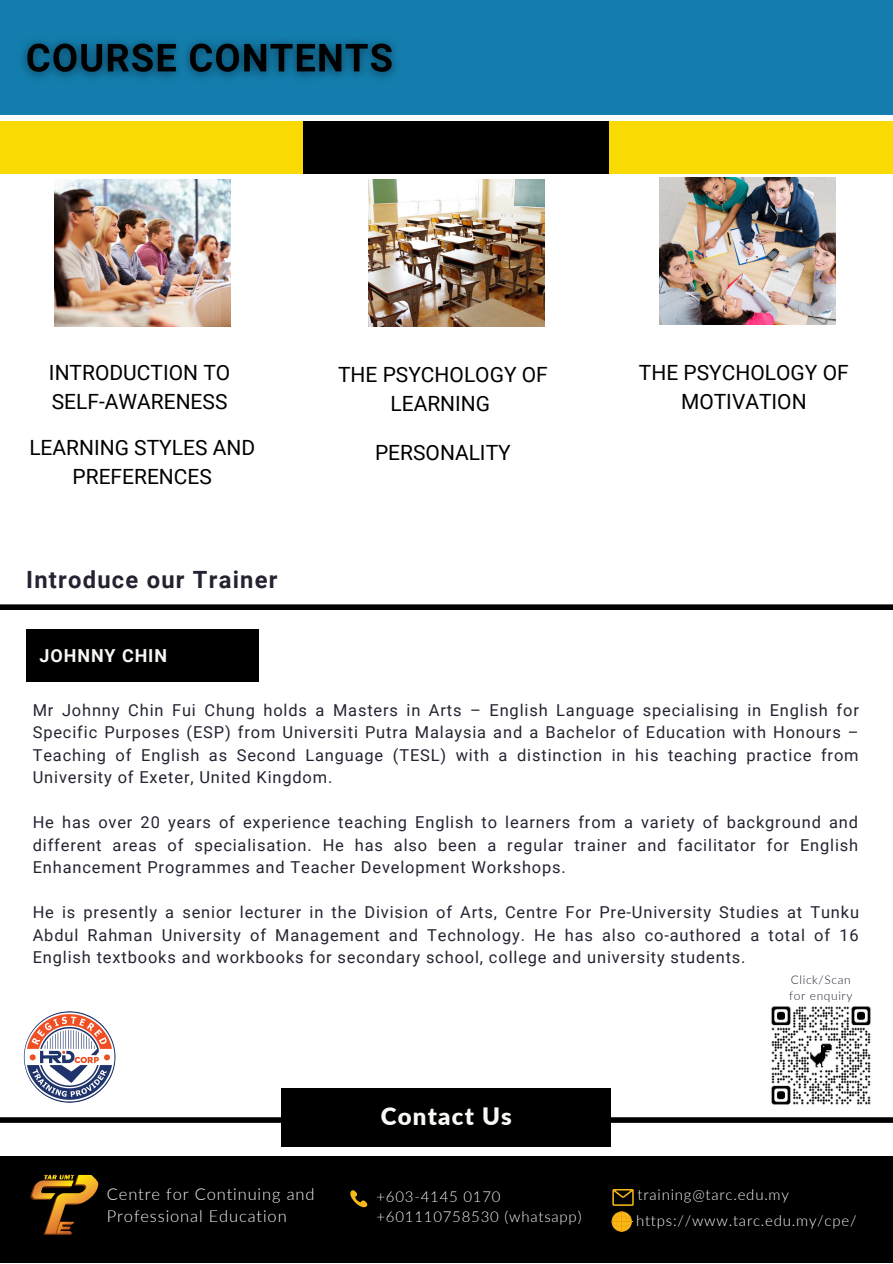
<style>
.page{position:relative;width:893px;height:1264px;background:#fff}
.page>*{position:absolute;margin:0;border:0;box-sizing:border-box;transform-origin:0 0}
.t1{font:900 24px "Lato";letter-spacing:.05em;color:#f9f8f5}
.t2{font:700 23.7px "Roboto";letter-spacing:.05em;color:#272232}
.t3{font:21px/29.2px "Roboto";color:#000;text-align:center}
.t4{font:700 18px "Roboto";letter-spacing:.05em;color:#f9f8f5}
.t5{font:16.5px/22.5px "Roboto";letter-spacing:.05em;color:#272232;text-align:justify}
.t6{font:300 16.5px/22.5px "Lato";letter-spacing:.05em;color:#f9f8f5}
.t7{font:300 15px/20.2px "Lato";letter-spacing:.05em;color:#f9f8f5}
.t8{font:300 12px/15.8px "Lato";letter-spacing:.05em;color:#272232}
</style>
<div class="page">
<div style="left:0;top:0;width:892px;height:115px;background:#137eae"></div>
<div style="left:0;top:1117px;width:892px;height:5px;background:#000"></div>
<div style="left:0;top:604px;width:892px;height:6px;background:#000"></div>
<div style="left:281px;top:1088px;width:330px;height:58px;background:#000"></div>
<img style="left:22px;top:39px;width:374px;height:40px">
<div style="left:291px;top:121px;width:329px;height:53px;background:#000"></div>
<div style="left:609px;top:121px;width:283px;height:53px;background:#f9da03"></div>
<div style="left:0;top:121px;width:303px;height:53px;background:#f9da03"></div>
<div style="left:26px;top:629px;width:232px;height:52px;background:#000"></div>
<img style="left:771px;top:1006px;width:100px;height:99px">
<img style="left:24px;top:1011px;width:91px;height:91px;border-radius:50%">
<div style="left:0;top:1156px;width:892px;height:106px;background:#000"></div>
<img style="left:24px;top:1164px;width:81px;height:82px;border-radius:50%">
<svg style="left:350px;top:1190px;width:17px;height:18px"></svg>
<svg style="left:612px;top:1189px;width:21px;height:16px"></svg>
<svg style="left:611px;top:1211px;width:20px;height:20px"></svg>
<img style="left:55px;top:179px;width:175px;height:147px">
<img style="left:368px;top:179px;width:176px;height:147px">
<img style="left:659px;top:177px;width:176px;height:147px">
<p class="t3" style="left:49px;top:358px;width:183px;text-align:left">INTRODUCTION TO<br>SELF-AWARENESS</p>
<p class="t3" style="left:29px;top:433px;width:227px">LEARNING STYLES AND<br>PREFERENCES</p>
<h2 class="t2" style="left:26px;top:565px;width:253px">Introduce our Trainer</h2>
<p class="t4" style="left:40px;top:645px;width:129px">JOHNNY CHIN</p>
<p class="t3" style="left:338px;top:360px;width:211px">THE PSYCHOLOGY OF<br>LEARNING</p>
<p class="t3" style="left:375px;top:438px;width:137px">PERSONALITY</p>
<p class="t3" style="left:639px;top:358px;width:211px">THE PSYCHOLOGY OF<br>MOTIVATION</p>
<p class="t5" style="left:33px;top:699px;width:827px">Mr Johnny Chin Fui Chung holds a Masters in Arts – English Language specialising in English for Specific Purposes (ESP) from Universiti Putra Malaysia and a Bachelor of Education with Honours – Teaching of English as Second Language (TESL) with a distinction in his teaching practice from University of Exeter, United Kingdom.</p>
<p class="t5" style="left:33px;top:811px;width:827px">He has over 20 years of experience teaching English to learners from a variety of background and different areas of specialisation. He has also been a regular trainer and facilitator for English Enhancement Programmes and Teacher Development Workshops.</p>
<p class="t5" style="left:33px;top:901px;width:827px">He is presently a senior lecturer in the Division of Arts, Centre For Pre-University Studies at Tunku Abdul Rahman University of Management and Technology. He has also co-authored a total of 16<br>English textbooks and workbooks for secondary school, college and university students.</p>
<p class="t6" style="left:107px;top:1181px;width:209px">Centre for Continuing and<br>Professional Education</p>
<h1 class="t1" style="left:381px;top:1101px;width:132px">Contact Us</h1>
<p class="t8" style="left:789px;top:971px;width:65px">Click/Scan for enquiry</p>
<p class="t7" style="left:376px;top:1185px;width:206px">+603-4145 0170 +601110758530 (whatsapp)</p>
<p class="t7" style="left:636px;top:1181px;width:222px;line-height:25.8px">training@tarc.edu.my https://www.tarc.edu.my/cpe/</p>
</div>
